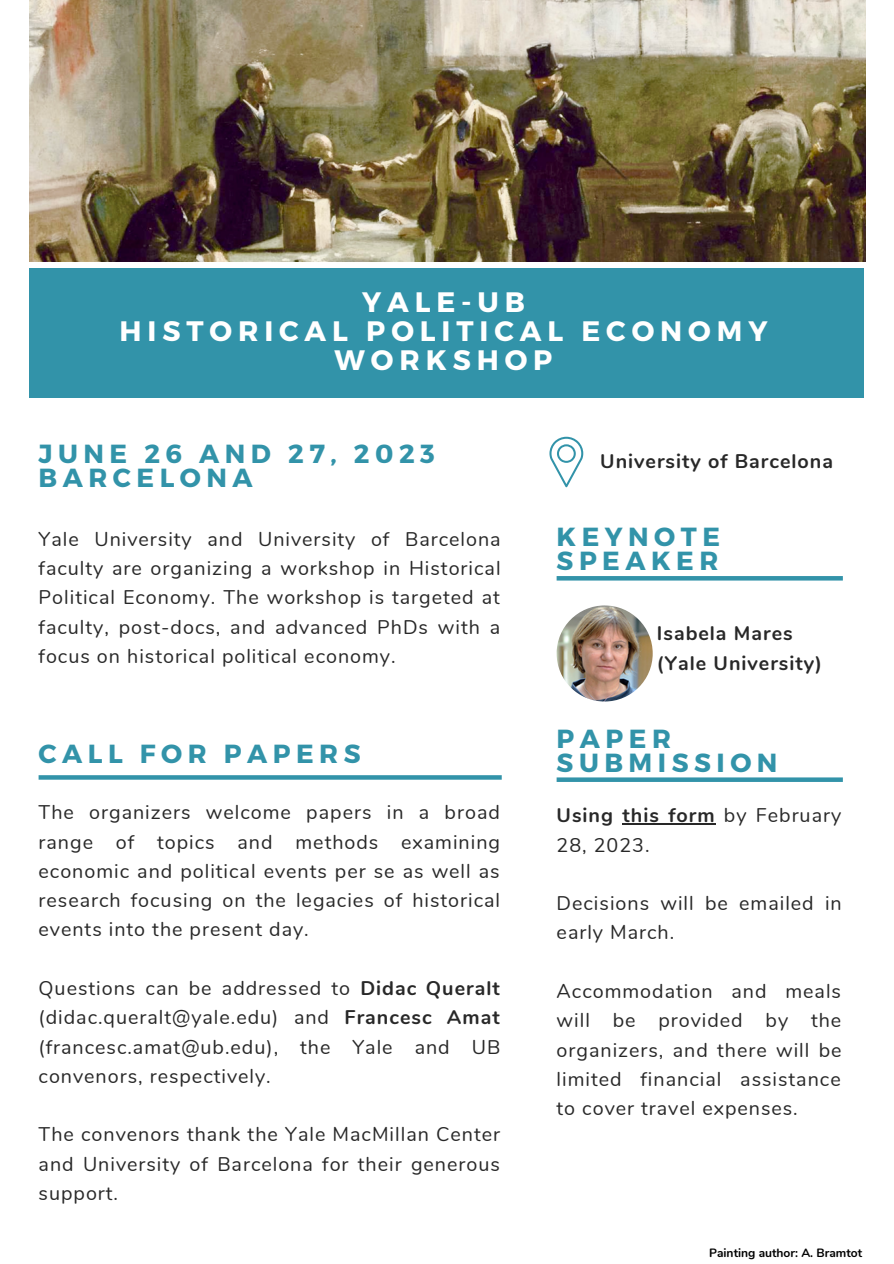
<style>
.page{position:relative;width:894px;height:1264px;background:#fff}
.page>*{position:absolute;margin:0;border:0;box-sizing:border-box;transform-origin:0 0}
.t1{font:700 28.05px/29.2px "Montserrat";letter-spacing:.21em;color:#fff;text-align:center}
.t2{font:700 26.25px/23.7px "Montserrat";letter-spacing:.21em;color:#3293a9}
.t3{font:19.65px/29.2px "Nunito";letter-spacing:.05em;color:#282828;text-align:justify}
.t4{font:700 19.65px/29.2px "Nunito";letter-spacing:.05em;color:#282828}
.t5{font:700 12px "Nunito";color:#000}
.s1{font-weight:700}
</style>
<div class="page">
<svg style="left:549px;top:437px;width:34px;height:50px"></svg>
<div style="left:556px;top:777px;width:286px;height:5px;background:#3293a9"></div>
<hr style="left:556px;top:576px;width:286px;height:4px;background:#3293a9">
<img style="left:556px;top:605px;width:96px;height:96px;border-radius:50%">
<img style="left:29px;top:0;width:836px;height:261px">
<div style="left:29px;top:268px;width:834px;height:129px;background:#3293a9"></div>
<hr style="left:622px;top:823px;width:93px;height:1px;background:#282828">
<svg style="left:39px;top:775px;width:462px;height:4px;background:#3b98ad"></svg>
<h1 class="t1" style="left:119px;top:286px;width:649px">YALE-UB<br>HISTORICAL POLITICAL ECONOMY<br>WORKSHOP</h1>
<h2 class="t2" style="left:39px;top:440px;width:397px">JUNE 26 AND 27, 2023<br>BARCELONA</h2>
<p class="t3" style="left:39px;top:524px;width:463px">Yale University and University of Barcelona faculty are organizing a workshop in Historical Political Economy. The workshop is targeted at faculty, post-docs, and advanced PhDs with a focus on historical political economy.</p>
<h2 class="t2" style="left:39px;top:740px;width:323px">CALL FOR PAPERS</h2>
<p class="t3" style="left:39px;top:798px;width:463px">The organizers welcome papers in a broad range of topics and methods examining economic and political events per se as well as research focusing on the legacies of historical events into the present day.</p>
<p class="t3" style="left:39px;top:973px;width:463px">Questions can be addressed to <span class="s1">Didac Queralt </span>(didac.queralt@yale.edu) and <span class="s1">Francesc Amat </span>(francesc.amat@ub.edu), the Yale and UB convenors, respectively.</p>
<p class="t3" style="left:39px;top:1120px;width:463px">The convenors thank the Yale MacMillan Center and University of Barcelona for their generous support.</p>
<p class="t4" style="left:600px;top:447px;width:234px">University of Barcelona</p>
<h2 class="t2" style="left:556px;top:524px;width:165px">KEYNOTE<br>SPEAKER</h2>
<p class="t4" style="left:656px;top:619px;width:166px">Isabela Mares (Yale University)</p>
<h2 class="t2" style="left:556px;top:725px;width:222px">PAPER<br>SUBMISSION</h2>
<p class="t3" style="left:556px;top:801px;width:286px"><span class="s1">Using this form</span> by February<br>28, 2023.</p>
<p class="t3" style="left:556px;top:889px;width:286px">Decisions will be emailed in early March.</p>
<p class="t3" style="left:556px;top:976px;width:286px">Accommodation and meals will be provided by the organizers, and there will be limited financial assistance to cover travel expenses.</p>
<p class="t5" style="left:709px;top:1244px;width:154px">Painting author: A. Bramtot</p>
</div>
